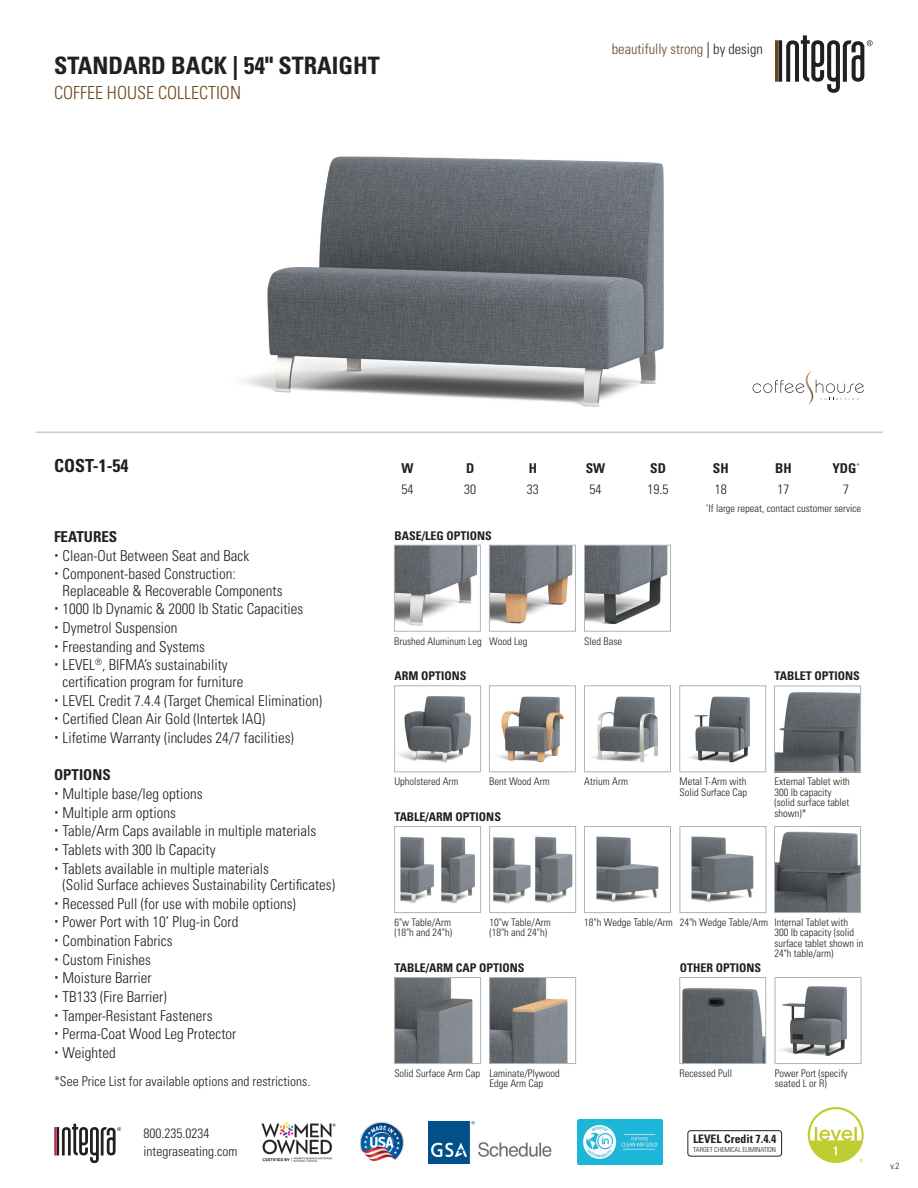
<style>
.page{position:relative;width:918px;height:1188px;background:#fff}
.page>*{position:absolute;margin:0;border:0;box-sizing:border-box;transform-origin:0 0}
.t1{font:700 condensed 24px "Univers LT Std";color:#231f20}
.t2{font:300 condensed 18px "Univers LT Std";color:#6e471d}
.t3{font:700 condensed 18px "Univers LT Std";color:#231f20}
.t4{font:300 condensed 15px/16.5px "Univers LT Std";color:#231f20}
.t5{font:700 condensed 15px "Univers LT Std";color:#231f20}
.t6{font:300 condensed 14.4px "Univers LT Std";color:#634927}
.t7{font:300 condensed 13.5px/18px "Univers LT Std";color:#231f20}
.t8{font:700 condensed 13.5px "Univers LT Std";color:#231f20}
.t9{font:700 condensed 12px "Univers LT Std";color:#231f20}
.t10{font:700 condensed 11.7px "Univers LT Std";color:#231f20}
.t11{font:300 condensed 10.5px/10.5px "Univers LT Std";color:#231f20}
.t12{font:300 condensed 9px "Univers LT Std";color:#231f20}
.t13{font:300 condensed 6.9px "Univers LT Std";letter-spacing:-.01em;color:#231f20}
.s1{font-size:16.05px;color:#231f20}
.s2{color:#231f20}
</style>
<div class="page">
<hr style="left:35px;top:432px;width:848px;height:1px;background:#b2b3b7">
<svg style="left:775px;top:35px;width:98px;height:58px"></svg>
<svg style="left:753px;top:371px;width:111px;height:34px"></svg>
<svg style="left:54px;top:1124px;width:67px;height:39px"></svg>
<img style="left:360px;top:1121px;width:43px;height:41px">
<img style="left:261px;top:1122px;width:74px;height:40px">
<img style="left:577px;top:1120px;width:86px;height:44px">
<img style="left:428px;top:1121px;width:124px;height:42px">
<svg style="left:808px;top:1107px;width:56px;height:56px"></svg>
<div style="left:688px;top:1130px;width:94px;height:27px;border:1px solid #231f20;border-radius:3px"></div>
<img style="left:243px;top:156px;width:421px;height:251px">
<img style="left:396px;top:547px;width:82px;height:79px">
<div style="left:394px;top:545px;width:87px;height:86px;border:1px solid #b2b3b7"></div>
<img style="left:491px;top:547px;width:82px;height:77px">
<div style="left:489px;top:545px;width:87px;height:86px;border:1px solid #b2b3b7"></div>
<img style="left:586px;top:547px;width:82px;height:78px">
<div style="left:584px;top:545px;width:87px;height:86px;border:1px solid #b2b3b7"></div>
<img style="left:398px;top:696px;width:73px;height:67px">
<div style="left:394px;top:686px;width:87px;height:86px;border:1px solid #b2b3b7"></div>
<img style="left:400px;top:836px;width:75px;height:68px">
<div style="left:394px;top:826px;width:87px;height:87px;border:1px solid #b2b3b7"></div>
<img style="left:776px;top:831px;width:83px;height:80px">
<div style="left:774px;top:826px;width:87px;height:87px;border:1px solid #b2b3b7"></div>
<img style="left:498px;top:696px;width:66px;height:66px">
<div style="left:489px;top:686px;width:87px;height:86px;border:1px solid #b2b3b7"></div>
<img style="left:593px;top:696px;width:65px;height:67px">
<div style="left:584px;top:686px;width:87px;height:86px;border:1px solid #b2b3b7"></div>
<img style="left:689px;top:696px;width:61px;height:67px">
<div style="left:680px;top:686px;width:86px;height:86px;border:1px solid #b2b3b7"></div>
<img style="left:493px;top:836px;width:80px;height:68px">
<div style="left:489px;top:826px;width:87px;height:87px;border:1px solid #b2b3b7"></div>
<img style="left:596px;top:836px;width:63px;height:67px">
<div style="left:584px;top:826px;width:87px;height:87px;border:1px solid #b2b3b7"></div>
<img style="left:691px;top:836px;width:63px;height:67px">
<div style="left:680px;top:826px;width:86px;height:87px;border:1px solid #b2b3b7"></div>
<img style="left:776px;top:692px;width:83px;height:78px">
<div style="left:774px;top:686px;width:87px;height:86px;border:1px solid #b2b3b7"></div>
<img style="left:396px;top:979px;width:77px;height:83px">
<div style="left:394px;top:977px;width:87px;height:87px;border:1px solid #b2b3b7"></div>
<img style="left:491px;top:979px;width:77px;height:83px">
<div style="left:489px;top:977px;width:87px;height:87px;border:1px solid #b2b3b7"></div>
<img style="left:682px;top:988px;width:82px;height:74px">
<div style="left:680px;top:977px;width:86px;height:87px;border:1px solid #b2b3b7"></div>
<img style="left:780px;top:986px;width:67px;height:70px">
<div style="left:775px;top:977px;width:86px;height:87px;border:1px solid #b2b3b7"></div>
<p class="t1" style="left:54px;top:50px;width:327px">STANDARD BACK | 54" STRAIGHT</p>
<p class="t2" style="left:54px;top:82px;width:189px">COFFEE HOUSE COLLECTION</p>
<p class="t6" style="left:612px;top:40px;width:153px">beautifully strong <span class="s1">|</span> <span class="s2">by design</span></p>
<p class="t3" style="left:54px;top:455px;width:76px">COST-1-54</p>
<p class="t8" style="left:401px;top:460px;width:14px">W</p>
<p class="t8" style="left:466px;top:460px;width:10px">D</p>
<p class="t8" style="left:529px;top:460px;width:10px">H</p>
<p class="t8" style="left:586px;top:460px;width:21px">SW</p>
<p class="t8" style="left:650px;top:460px;width:17px">SD</p>
<p class="t8" style="left:713px;top:460px;width:17px">SH</p>
<p class="t8" style="left:775px;top:460px;width:18px">BH</p>
<p class="t8" style="left:832px;top:460px;width:29px">YDG<sup>*</sup></p>
<p class="t7" style="left:401px;top:480px;width:13px">54</p>
<p class="t7" style="left:464px;top:480px;width:13px">30</p>
<p class="t7" style="left:527px;top:480px;width:13px">33</p>
<p class="t7" style="left:589px;top:480px;width:13px">54</p>
<p class="t7" style="left:648px;top:480px;width:22px">19.5</p>
<p class="t7" style="left:715px;top:480px;width:13px">18</p>
<p class="t7" style="left:778px;top:480px;width:13px">17</p>
<p class="t7" style="left:843px;top:480px;width:7px">7</p>
<p class="t11" style="left:706px;top:503px;width:157px"><sup>*</sup>If large repeat, contact customer service</p>
<p class="t5" style="left:54px;top:527px;width:65px">FEATURES</p>
<p class="t4" style="left:63px;top:547px;width:188px">Clean-Out Between Seat and Back</p>
<p class="t4" style="left:63px;top:566px;width:221px">Component-based Construction:<br>Replaceable &amp; Recoverable Components</p>
<p class="t4" style="left:63px;top:601px;width:242px">1000 lb Dynamic &amp; 2000 lb Static Capacities</p>
<p class="t4" style="left:63px;top:620px;width:116px">Dymetrol Suspension</p>
<p class="t4" style="left:63px;top:638px;width:144px">Freestanding and Systems</p>
<p class="t4" style="left:63px;top:657px;width:182px">LEVEL<sup>®</sup>, BIFMA’s sustainability certification program for furniture</p>
<p class="t4" style="left:63px;top:692px;width:261px">LEVEL Credit 7.4.4 (Target Chemical Elimination)</p>
<p class="t4" style="left:63px;top:711px;width:204px">Certified Clean Air Gold (Intertek IAQ)</p>
<p class="t4" style="left:63px;top:729px;width:233px">Lifetime Warranty (includes 24/7 facilities)</p>
<p class="t5" style="left:54px;top:766px;width:58px">OPTIONS</p>
<p class="t4" style="left:63px;top:785px;width:141px">Multiple base/leg options</p>
<p class="t4" style="left:63px;top:804px;width:115px">Multiple arm options</p>
<p class="t4" style="left:63px;top:823px;width:255px">Table/Arm Caps available in multiple materials</p>
<p class="t4" style="left:63px;top:841px;width:154px">Tablets with 300 lb Capacity</p>
<p class="t4" style="left:63px;top:860px;width:274px">Tablets available in multiple materials<br>(Solid Surface achieves Sustainability Certificates)</p>
<p class="t4" style="left:63px;top:895px;width:235px">Recessed Pull (for use with mobile options)</p>
<p class="t4" style="left:63px;top:914px;width:177px">Power Port with 10’ Plug-in Cord</p>
<p class="t4" style="left:63px;top:933px;width:111px">Combination Fabrics</p>
<p class="t4" style="left:63px;top:951px;width:90px">Custom Finishes</p>
<p class="t4" style="left:63px;top:970px;width:91px">Moisture Barrier</p>
<p class="t4" style="left:63px;top:988px;width:106px">TB133 (Fire Barrier)</p>
<p class="t4" style="left:63px;top:1007px;width:151px">Tamper-Resistant Fasteners</p>
<p class="t4" style="left:63px;top:1026px;width:175px">Perma-Coat Wood Leg Protector</p>
<p class="t4" style="left:63px;top:1044px;width:55px">Weighted</p>
<p class="t7" style="left:54px;top:1073px;width:258px">*See Price List for available options and restrictions.</p>
<p class="t9" style="left:394px;top:528px;width:99px">BASE/LEG OPTIONS</p>
<p class="t11" style="left:394px;top:636px;width:89px">Brushed Aluminum Leg</p>
<p class="t11" style="left:489px;top:636px;width:40px">Wood Leg</p>
<p class="t11" style="left:584px;top:636px;width:39px">Sled Base</p>
<p class="t9" style="left:394px;top:669px;width:74px">ARM OPTIONS</p>
<p class="t9" style="left:775px;top:669px;width:87px">TABLET OPTIONS</p>
<p class="t11" style="left:394px;top:776px;width:66px">Upholstered Arm</p>
<p class="t11" style="left:489px;top:776px;width:62px">Bent Wood Arm</p>
<p class="t11" style="left:584px;top:776px;width:45px">Atrium Arm</p>
<p class="t11" style="left:680px;top:776px;width:69px">Metal T-Arm with<br>Solid Surface Cap</p>
<p class="t11" style="left:774px;top:776px;width:77px">External Tablet with<br>300 lb capacity (solid surface tablet shown)*</p>
<p class="t9" style="left:394px;top:809px;width:108px">TABLE/ARM OPTIONS</p>
<p class="t11" style="left:394px;top:917px;width:58px">6"w Table/Arm</p>
<p class="t11" style="left:394px;top:928px;width:59px">(18"h and 24"h)</p>
<p class="t11" style="left:774px;top:917px;width:91px">Internal Tablet with<br>300 lb capacity (solid surface tablet shown in<br>24"h table/arm)</p>
<p class="t11" style="left:489px;top:917px;width:63px">10"w Table/Arm</p>
<p class="t11" style="left:489px;top:928px;width:59px">(18"h and 24"h)</p>
<p class="t11" style="left:584px;top:917px;width:90px">18"h Wedge Table/Arm</p>
<p class="t11" style="left:680px;top:917px;width:90px">24"h Wedge Table/Arm</p>
<p class="t9" style="left:395px;top:960px;width:131px">TABLE/ARM CAP OPTIONS</p>
<p class="t9" style="left:680px;top:960px;width:83px">OTHER OPTIONS</p>
<p class="t11" style="left:680px;top:1068px;width:54px">Recessed Pull</p>
<p class="t11" style="left:775px;top:1068px;width:74px">Power Port (specify seated L or R)</p>
<p class="t11" style="left:394px;top:1068px;width:87px">Solid Surface Arm Cap</p>
<p class="t11" style="left:489px;top:1068px;width:72px">Laminate/Plywood<br>Edge Arm Cap</p>
<p class="t7" style="left:144px;top:1124px;width:95px">800.235.0234 integraseating.com</p>
<p class="t10" style="left:693px;top:1132px;width:85px">LEVEL Credit 7.4.4</p>
<p class="t13" style="left:693px;top:1145px;width:84px">TARGET CHEMICAL ELIMINATION</p>
<p class="t12" style="left:890px;top:1160px;width:11px">v.2</p>
</div>
